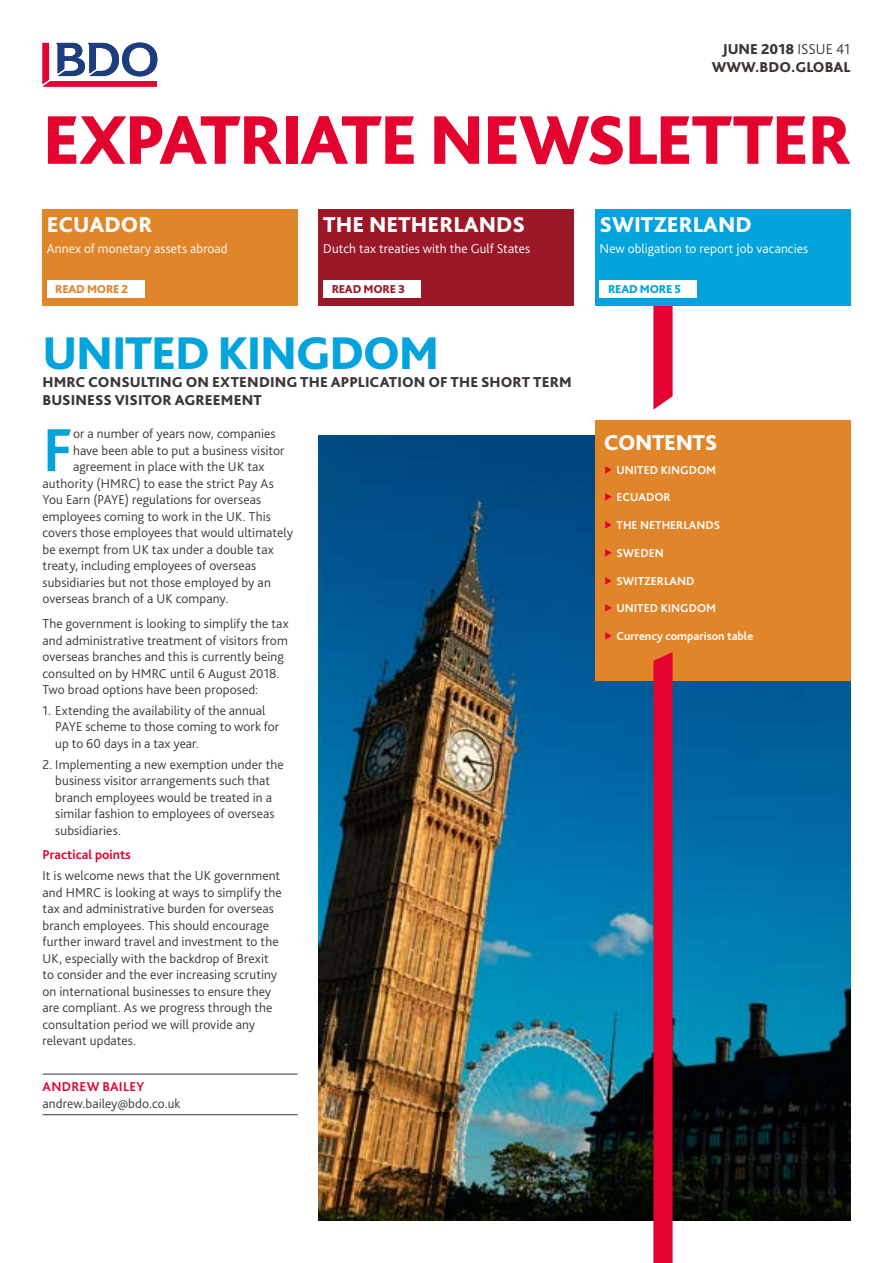
<style>
.page{position:relative;width:893px;height:1263px;background:#fff}
.page>*{position:absolute;margin:0;border:0;box-sizing:border-box;transform-origin:0 0}
.t1{font:800 72px "Bliss Pro";letter-spacing:-.03em;color:#e4032e}
.t2{font:700 63.6px "Bliss Pro";color:#03a3de}
.t3{font:800 48px "Bliss Pro";letter-spacing:-.025em;color:#03a3de}
.t4{font:800 22.5px "Bliss Pro";color:#fff}
.t5{font:800 22.5px "Bliss Pro";letter-spacing:-.02em;color:#fff}
.t6{font:800 15px/18px "Bliss Pro";letter-spacing:.005em;color:#3c3734;text-align:right}
.t7{font:300 13.5px/16.5px "Bliss Pro";letter-spacing:.005em;color:#3c3734}
.t8{font:300 13.5px "Bliss Pro";letter-spacing:.01em;color:#fff}
.t9{font:700 13.5px "Bliss Pro";color:#e4032e}
.t10{font:700 13.5px "Bliss Pro";letter-spacing:.02em;color:#e4032e}
.t11{font:700 12px "Bliss Pro";color:#fff}
.t12{font:800 12px "Bliss Pro";letter-spacing:-.02em;color:#03a3de}
.t13{font:800 12px "Bliss Pro";letter-spacing:-.02em;color:#9b1829}
.t14{font:800 12px "Bliss Pro";letter-spacing:-.02em;color:#e1852a}
.s1{font-weight:300}
.s2{color:#e4032e}
</style>
<div class="page">
<img style="left:319px;top:435px;width:531px;height:785px">
<svg style="left:653px;top:306px;width:20px;height:104px;background:#e61e44"></svg>
<div style="left:595px;top:209px;width:255px;height:97px;background:#03a3de"></div>
<div style="left:600px;top:280px;width:97px;height:17px;background:#fff"></div>
<div style="left:319px;top:209px;width:255px;height:97px;background:#9b1829"></div>
<div style="left:323px;top:280px;width:98px;height:17px;background:#fff"></div>
<div style="left:595px;top:420px;width:255px;height:260px;background:#e1852a"></div>
<div style="left:43px;top:209px;width:255px;height:97px;background:#e1852a"></div>
<div style="left:47px;top:280px;width:98px;height:17px;background:#fff"></div>
<hr style="left:43px;top:1074px;width:255px;height:1px;background:#3c3734">
<hr style="left:43px;top:1114px;width:255px;height:1px;background:#3c3734">
<svg style="left:43px;top:43px;width:114px;height:44px"></svg>
<svg style="left:653px;top:652px;width:20px;height:611px;background:#db0731"></svg>
<p class="t6" style="left:712px;top:40px;width:140px">JUNE 2018 <span class="s1">ISSUE 41<br></span>WWW.BDO.GLOBAL</p>
<h1 class="t1" style="left:43px;top:95px;width:811px">EXPATRIATE NEWSLETTER</h1>
<h3 class="t4" style="left:47px;top:211px;width:107px">ECUADOR</h3>
<p class="t8" style="left:47px;top:240px;width:182px">Annex of monetary assets abroad</p>
<p class="t14" style="left:55px;top:282px;width:75px">READ MORE 2</p>
<h3 class="t4" style="left:323px;top:211px;width:204px">THE NETHERLANDS</h3>
<p class="t8" style="left:323px;top:240px;width:209px">Dutch tax treaties with the Gulf States</p>
<p class="t13" style="left:332px;top:282px;width:75px">READ MORE 3</p>
<h3 class="t3" style="left:43px;top:323px;width:398px">UNITED KINGDOM</h3>
<p class="t6" style="left:43px;top:372px;width:531px;text-align:left">HMRC CONSULTING ON EXTENDING THE APPLICATION OF THE SHORT TERM<br>BUSINESS VISITOR AGREEMENT</p>
<h2 class="t2" style="left:43px;top:410px;width:32px">F</h2>
<p class="t7" style="left:73px;top:425px;width:204px">or a number of years now, companies</p>
<p class="t7" style="left:73px;top:442px;width:213px">have been able to put a business visitor</p>
<p class="t7" style="left:73px;top:458px;width:193px">agreement in place with the UK tax</p>
<p class="t7" style="left:43px;top:475px;width:233px">authority (HMRC) to ease the strict Pay As</p>
<p class="t7" style="left:43px;top:491px;width:220px">You Earn (PAYE) regulations for overseas</p>
<p class="t7" style="left:43px;top:508px;width:230px">employees coming to work in the UK. This</p>
<p class="t7" style="left:43px;top:524px;width:252px">covers those employees that would ultimately</p>
<p class="t7" style="left:43px;top:541px;width:233px">be exempt from UK tax under a double tax</p>
<p class="t7" style="left:43px;top:557px;width:215px">treaty, including employees of overseas</p>
<p class="t7" style="left:43px;top:574px;width:230px">subsidiaries but not those employed by an</p>
<p class="t7" style="left:43px;top:590px;width:188px">overseas branch of a UK company.</p>
<p class="t7" style="left:43px;top:615px;width:248px">The government is looking to simplify the tax and administrative treatment of visitors from overseas branches and this is currently being consulted on by HMRC until 6 August 2018.<br>Two broad options have been proposed:</p>
<p class="t7" style="left:55px;top:702px;width:225px;text-indent:-13px">1. Extending the availability of the annual<br>PAYE scheme to those coming to work for up to 60 days in a tax year.</p>
<p class="t7" style="left:55px;top:756px;width:230px;text-indent:-13px">2. Implementing a new exemption under the business visitor arrangements such that branch employees would be treated in a similar fashion to employees of overseas subsidiaries.</p>
<p class="t9" style="left:43px;top:846px;width:90px">Practical points</p>
<p class="t7" style="left:43px;top:867px;width:241px">It is welcome news that the UK government and HMRC is looking at ways to simplify the tax and administrative burden for overseas branch employees. This should encourage further inward travel and investment to the UK, especially with the backdrop of Brexit to consider and the ever increasing scrutiny on international businesses to ensure they are compliant. As we progress through the consultation period we will provide any relevant updates.</p>
<p class="t10" style="left:43px;top:1078px;width:103px">ANDREW BAILEY</p>
<p class="t7" style="left:43px;top:1095px;width:140px">andrew.bailey@bdo.co.uk</p>
<h3 class="t4" style="left:600px;top:211px;width:154px">SWITZERLAND</h3>
<p class="t8" style="left:600px;top:240px;width:210px">New obligation to report job vacancies</p>
<p class="t12" style="left:608px;top:282px;width:74px">READ MORE 5</p>
<h3 class="t5" style="left:604px;top:429px;width:115px">CONTENTS</h3>
<p class="t11" style="left:604px;top:462px;width:114px"><span class="s2">▶</span> UNITED KINGDOM</p>
<p class="t11" style="left:604px;top:490px;width:68px"><span class="s2">▶</span> ECUADOR</p>
<p class="t11" style="left:604px;top:518px;width:118px"><span class="s2">▶</span> THE NETHERLANDS</p>
<p class="t11" style="left:604px;top:545px;width:61px"><span class="s2">▶</span> SWEDEN</p>
<p class="t11" style="left:604px;top:573px;width:92px"><span class="s2">▶</span> SWITZERLAND</p>
<p class="t11" style="left:604px;top:601px;width:114px"><span class="s2">▶</span> UNITED KINGDOM</p>
<p class="t11" style="left:604px;top:629px;width:151px"><span class="s2">▶</span> Currency comparison table</p>
</div>
